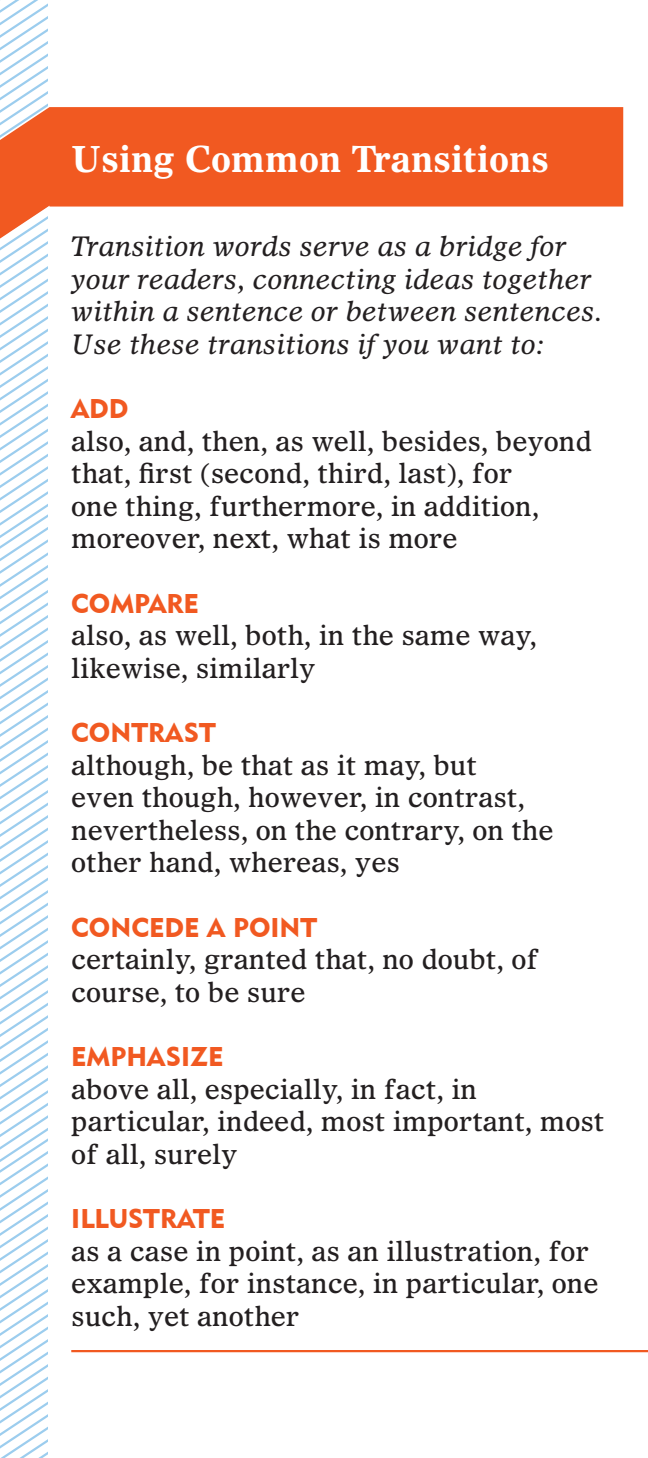
<style>
.page{position:relative;width:648px;height:1458px;background:#fff}
.page>*{position:absolute;margin:0;border:0;box-sizing:border-box;transform-origin:0 0}
.t1{font:700 36px "Olympian";color:#fff}
.t2{font:27px/32.4px "Olympian";color:#231f20}
.t3{font:italic 27px/32.4px "Olympian";color:#231f20}
.t4{font:27px "Geometric 415 BT Black A";color:#f15921}
</style>
<div class="page">
<svg style="left:0;top:0;width:48px;height:1458px"></svg>
<svg style="left:0;top:107px;width:623px;height:132px;fill:#f15921"></svg>
<hr style="left:71px;top:1350px;width:577px;height:2px;background:#f15921">
<h1 class="t1" style="left:71px;top:137px;width:479px">Using Common Transitions</h1>
<p class="t3" style="left:71px;top:230px;width:533px">Transition words serve as a bridge for your readers, connecting ideas together within a sentence or between sentences.<br>Use these transitions if you want to:</p>
<p class="t4" style="left:71px;top:392px;width:59px">ADD</p>
<p class="t2" style="left:71px;top:424px;width:522px">also, and, then, as well, besides, beyond that, first (second, third, last), for<br>one thing, furthermore, in addition, moreover, next, what is more</p>
<p class="t4" style="left:71px;top:587px;width:129px">COMPARE</p>
<p class="t2" style="left:71px;top:619px;width:467px">also, as well, both, in the same way, likewise, similarly</p>
<p class="t4" style="left:71px;top:716px;width:146px">CONTRAST</p>
<p class="t2" style="left:71px;top:748px;width:484px">although, be that as it may, but<br>even though, however, in contrast, nevertheless, on the contrary, on the other hand, whereas, yes</p>
<p class="t4" style="left:71px;top:911px;width:247px">CONCEDE A POINT</p>
<p class="t2" style="left:71px;top:943px;width:469px">certainly, granted that, no doubt, of course, to be sure</p>
<p class="t4" style="left:71px;top:1040px;width:154px">EMPHASIZE</p>
<p class="t2" style="left:71px;top:1072px;width:535px">above all, especially, in fact, in particular, indeed, most important, most of all, surely</p>
<p class="t4" style="left:71px;top:1202px;width:156px">ILLUSTRATE</p>
<p class="t2" style="left:71px;top:1234px;width:529px">as a case in point, as an illustration, for example, for instance, in particular, one such, yet another</p>
</div>
